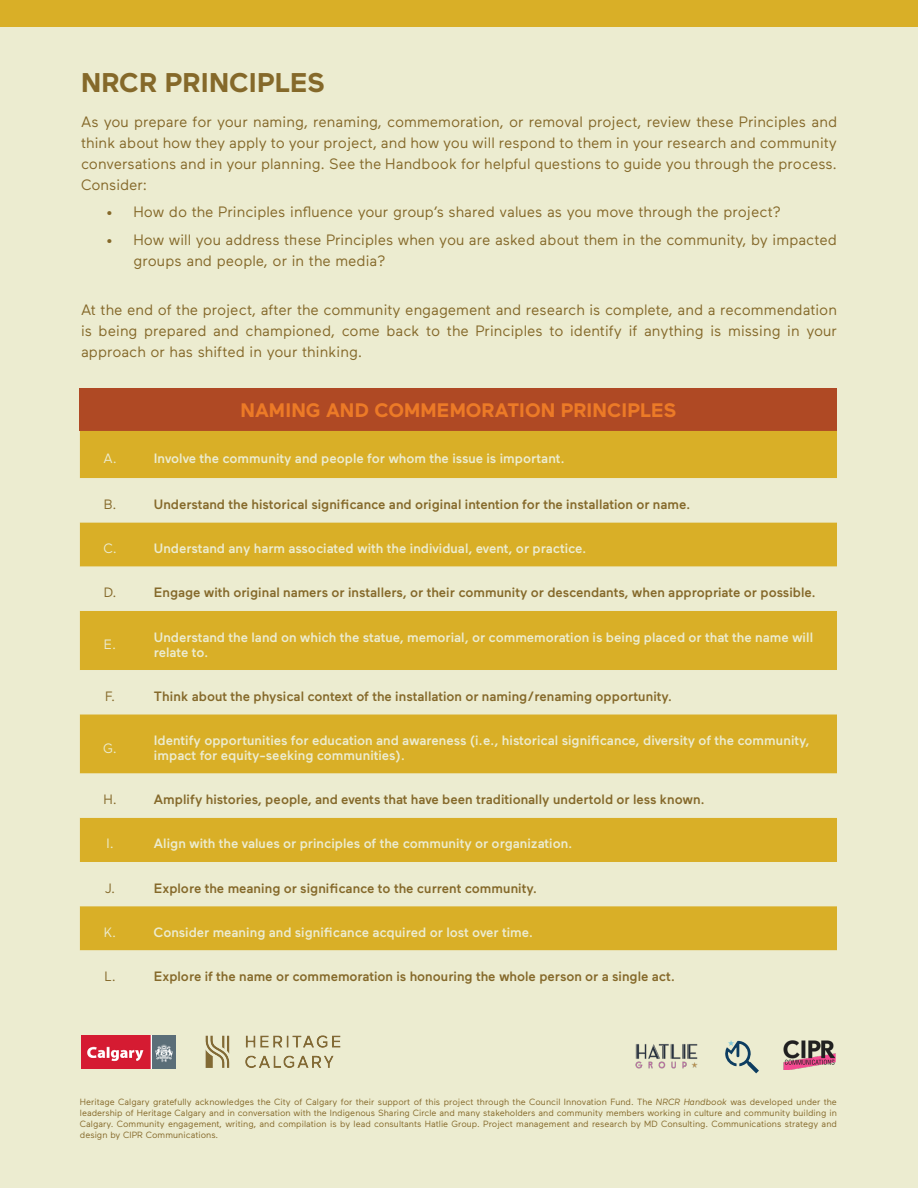
<style>
.page{position:relative;width:918px;height:1188px;background:#ececd0}
.page>*{position:absolute;margin:0;border:0;box-sizing:border-box;transform-origin:0 0}
.t1{font:700 27px "Maax";color:#85692a}
.t2{font:700 19.5px "Maax";color:#ec7a27}
.main_paragraph{font:15px/21px "Maax";color:#85692a;text-align:justify}
.table_paragraph{font:500 13.5px/15px "Maax";color:#ececd0}
.table_paragraph-2{font:500 13.5px "Maax";color:#85692a}
.table_paragraph-3{font:13.5px "Maax";color:#ececd0}
.table_paragraph-4{font:13.5px "Maax";color:#85692a}
.main_paragraph-2{font:9px/10.8px "Maax";color:#85692a;text-align:justify}
.s1{font-style:italic}
</style>
<div class="page">
<div style="left:80px;top:389px;width:757px;height:42px;background:#af4924"></div>
<div style="left:80px;top:431px;width:757px;height:47px;background:#d9af27"></div>
<svg style="left:80px;top:522px;width:757px;height:429px;fill:#d9af27"></svg>
<img style="left:205px;top:1035px;width:136px;height:33px">
<img style="left:81px;top:1036px;width:95px;height:32px">
<div style="left:0;top:0;width:918px;height:27px;background:#d9af27"></div>
<img style="left:635px;top:1044px;width:63px;height:25px">
<img style="left:783px;top:1040px;width:53px;height:30px">
<svg style="left:725px;top:1040px;width:34px;height:33px"></svg>
<p class="t1" style="left:81px;top:68px;width:246px">NRCR PRINCIPLES</p>
<p class="main_paragraph" style="left:81px;top:111px;width:758px">As you prepare for your naming, renaming, commemoration, or removal project, review these Principles and think about how they apply to your project, and how you will respond to them in your research and community conversations and in your planning. See the Handbook for helpful questions to guide you through the process.<br>Consider:</p>
<p class="main_paragraph" style="left:106px;top:202px;width:676px">• How do the Principles influence your group’s shared values as you move through the project?</p>
<p class="main_paragraph" style="left:134px;top:230px;width:705px;text-indent:-27px">• How will you address these Principles when you are asked about them in the community, by impacted groups and people, or in the media?</p>
<p class="main_paragraph" style="left:81px;top:299px;width:758px">At the end of the project, after the community engagement and research is complete, and a recommendation is being prepared and championed, come back to the Principles to identify if anything is missing in your approach or has shifted in your thinking.</p>
<p class="t2" style="left:241px;top:400px;width:437px">NAMING AND COMMEMORATION PRINCIPLES</p>
<p class="table_paragraph-3" style="left:103px;top:451px;width:15px">A.</p>
<p class="table_paragraph" style="left:154px;top:451px;width:413px">Involve the community and people for whom the issue is important.</p>
<p class="table_paragraph-4" style="left:104px;top:497px;width:14px">B.</p>
<p class="table_paragraph-2" style="left:154px;top:497px;width:538px">Understand the historical significance and original intention for the installation or name.</p>
<p class="table_paragraph-3" style="left:103px;top:541px;width:15px">C.</p>
<p class="table_paragraph" style="left:154px;top:541px;width:434px">Understand any harm associated with the individual, event, or practice.</p>
<p class="table_paragraph-4" style="left:104px;top:585px;width:14px">D.</p>
<p class="table_paragraph-2" style="left:154px;top:585px;width:664px">Engage with original namers or installers, or their community or descendants, when appropriate or possible.</p>
<p class="table_paragraph-3" style="left:104px;top:637px;width:14px">E.</p>
<p class="table_paragraph" style="left:154px;top:630px;width:661px">Understand the land on which the statue, memorial, or commemoration is being placed or that the name will relate to.</p>
<p class="table_paragraph-4" style="left:105px;top:689px;width:12px">F.</p>
<p class="table_paragraph-2" style="left:154px;top:689px;width:520px">Think about the physical context of the installation or naming/renaming opportunity.</p>
<p class="table_paragraph-3" style="left:103px;top:741px;width:15px">G.</p>
<p class="table_paragraph" style="left:154px;top:733px;width:657px">Identify opportunities for education and awareness (i.e., historical significance, diversity of the community, impact for equity-seeking communities).</p>
<p class="table_paragraph-4" style="left:103px;top:792px;width:15px">H.</p>
<p class="table_paragraph-2" style="left:154px;top:792px;width:553px">Amplify histories, people, and events that have been traditionally undertold or less known.</p>
<p class="table_paragraph-3" style="left:107px;top:837px;width:9px">I.</p>
<p class="table_paragraph" style="left:154px;top:836px;width:420px">Align with the values or principles of the community or organization.</p>
<p class="table_paragraph-4" style="left:105px;top:881px;width:12px">J.</p>
<p class="table_paragraph-2" style="left:154px;top:881px;width:385px">Explore the meaning or significance to the current community.</p>
<p class="table_paragraph-3" style="left:104px;top:925px;width:13px">K.</p>
<p class="table_paragraph" style="left:154px;top:925px;width:381px">Consider meaning and significance acquired or lost over time.</p>
<p class="table_paragraph-4" style="left:104px;top:969px;width:13px">L.</p>
<p class="table_paragraph-2" style="left:154px;top:969px;width:523px">Explore if the name or commemoration is honouring the whole person or a single act.</p>
<p class="main_paragraph-2" style="left:80px;top:1097px;width:759px">Heritage Calgary gratefully acknowledges the City of Calgary for their support of this project through the Council Innovation Fund. The <span class="s1">NRCR Handbook</span> was developed under the leadership of Heritage Calgary and in conversation with the Indigenous Sharing Circle and many stakeholders and community members working in culture and community building in Calgary. Community engagement, writing, and compilation is by lead consultants Hatlie Group. Project management and research by MD Consulting. Communications strategy and design by CIPR Communications.</p>
</div>
